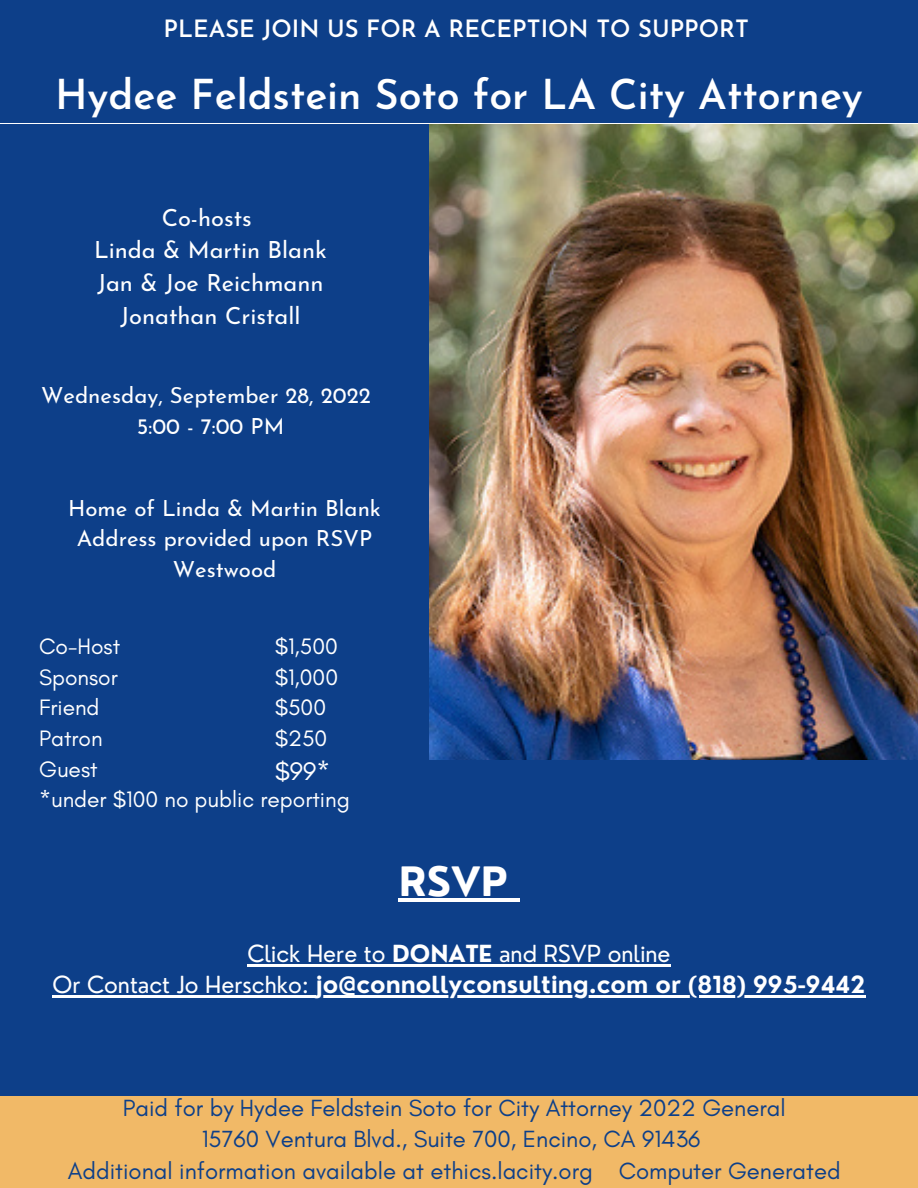
<style>
.page{position:relative;width:918px;height:1188px;background:#fff}
.page>*{position:absolute;margin:0;border:0;box-sizing:border-box;transform-origin:0 0}
.t1{font:600 41.1px "Josefin Sans";color:#fff}
.t2{font:700 39.45px "Nourd";color:#fff}
.t3{font:25.95px "Glacial Indifference";color:#fff}
.t4{font:23.85px/31.5px "Glacial Indifference";color:#0d3f89;text-align:center}
.t5{font:600 23.85px "Josefin Sans";color:#fff}
.t6{font:23.7px/32.7px "Josefin Sans";color:#fff;text-align:center}
.t7{font:700 22.95px/30.3px "Nourd";color:#fff;text-align:center}
.t8{font:22.8px/30.6px "Glacial Indifference";color:#fff}
.t9{font:22.2px/30.3px "Josefin Sans";color:#fff;text-align:center}
.s1{font-weight:400}
</style>
<div class="page">
<div style="left:0;top:0;width:918px;height:123px;background:#0d3f89"></div>
<div style="left:0;top:758px;width:918px;height:430px;background:#0d3f89"></div>
<div style="left:0;top:1096px;width:918px;height:92px;background:#f1b967"></div>
<div style="left:0;top:124px;width:449px;height:639px;background:#0d3f89"></div>
<img style="left:429px;top:124px;width:489px;height:636px">
<hr style="left:399px;top:898px;width:109px;height:4px;background:#fff">
<hr style="left:508px;top:898px;width:11px;height:4px;background:#fff">
<hr style="left:247px;top:965px;width:145px;height:2px;background:#fff">
<hr style="left:392px;top:965px;width:100px;height:2px;background:#fff">
<hr style="left:492px;top:965px;width:179px;height:2px;background:#fff">
<hr style="left:53px;top:995px;width:263px;height:2px;background:#fff">
<hr style="left:316px;top:995px;width:549px;height:2px;background:#fff">
<p class="t5" style="left:164px;top:8px;width:587px">PLEASE JOIN US FOR A RECEPTION TO SUPPORT</p>
<h1 class="t1" style="left:55px;top:59px;width:809px">Hydee Feldstein Soto for LA City Attorney</h1>
<p class="t6" style="left:94px;top:198px;width:235px">Co-hosts<br>Linda &amp; Martin Blank<br>Jan &amp; Joe Reichmann<br>Jonathan Cristall</p>
<p class="t9" style="left:41px;top:378px;width:331px">Wednesday, September 28, 2022<br>5:00 - 7:00 PM</p>
<p class="t9" style="left:68px;top:490px;width:314px">Home of Linda &amp; Martin Blank<br>Address provided upon RSVP<br>Westwood</p>
<p class="t8" style="left:275px;top:632px;width:65px">$1,500 $1,000 $500 $250</p>
<p class="t3" style="left:275px;top:757px;width:57px">$99*</p>
<p class="t8" style="left:39px;top:632px;width:312px">Co-Host<br>Sponsor<br>Friend<br>Patron<br>Guest<br>*under $100 no public reporting</p>
<h2 class="t2" style="left:399px;top:859px;width:111px">RSVP</h2>
<p class="t7" style="left:53px;top:939px;width:814px"><span class="s1">Click Here to</span> DONATE <span class="s1">and RSVP online<br>Or Contact Jo Herschko:</span> jo@connollyconsulting.com or (818) 995-9442</p>
<p class="t4" style="left:68px;top:1093px;width:774px">Paid for by Hydee Feldstein Soto for City Attorney 2022 General<br>15760 Ventura Blvd., Suite 700, Encino, CA 91436<br>Additional information available at ethics.lacity.org Computer Generated</p>
</div>
